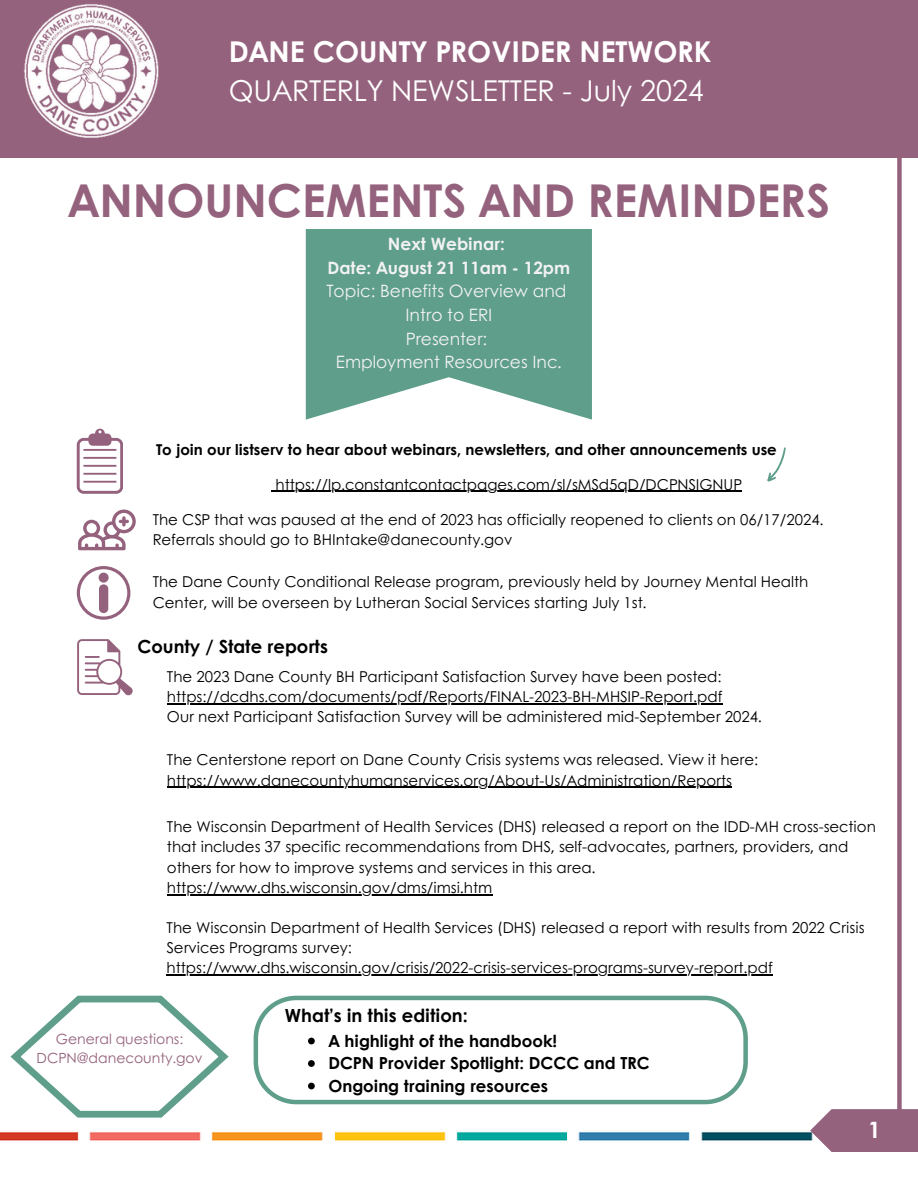
<style>
.page{position:relative;width:918px;height:1188px;background:#fff}
.page>*{position:absolute;margin:0;border:0;box-sizing:border-box;transform-origin:0 0}
.t1{font:700 45.3px "Century Gothic";color:#95627d}
.t2{font:28.65px/39.3px "Century Gothic";color:#fff}
.t3{font:700 22.5px "Century Gothic";color:#fff}
.t4{font:700 18.15px "Century Gothic";color:#000}
.t5{font:700 18px "Century Gothic";color:#000}
.t6{font:17.1px/23.5px "Century Gothic";color:#f2f2f2;text-align:center}
.t7{font:700 16.65px "Century Gothic";color:#000}
.t8{font:15px/20.2px "Century Gothic";color:#000}
.t9{font:700 15px "Century Gothic";color:#000}
.t10{font:13.95px/18.9px "Century Gothic";color:#95627d;text-align:center}
.s1{font-weight:700}
</style>
<div class="page">
<div style="left:0;top:0;width:918px;height:157px;background:#95627d"></div>
<img style="left:24px;top:4px;width:135px;height:134px">
<img style="left:0;top:1131px;width:810px;height:10px">
<svg style="left:810px;top:1109px;width:108px;height:43px;background:#9f718a"></svg>
<div style="left:897px;top:127px;width:5px;height:995px;background:#95627d"></div>
<svg style="left:306px;top:229px;width:286px;height:191px;background:#71a898"></svg>
<svg style="left:77px;top:429px;width:46px;height:65px"></svg>
<svg style="left:767px;top:447px;width:19px;height:35px"></svg>
<svg style="left:78px;top:510px;width:57px;height:40px"></svg>
<svg style="left:77px;top:566px;width:53px;height:54px"></svg>
<div style="left:99px;top:584px;width:9px;height:29px;background:#95627d;border-radius:5px"></div>
<svg style="left:77px;top:639px;width:56px;height:57px"></svg>
<svg style="left:254px;top:996px;width:493px;height:108px"></svg>
<hr style="left:275px;top:491px;width:467px;height:1px;background:#000">
<svg style="left:10px;top:996px;width:219px;height:121px"></svg>
<svg style="left:308px;top:1038px;width:7px;height:6px"></svg>
<svg style="left:308px;top:1060px;width:7px;height:7px"></svg>
<svg style="left:308px;top:1083px;width:7px;height:6px"></svg>
<hr style="left:167px;top:787px;width:565px;height:1px;background:#000">
<hr style="left:167px;top:703px;width:555px;height:1px;background:#000">
<hr style="left:167px;top:894px;width:325px;height:1px;background:#000">
<hr style="left:167px;top:974px;width:606px;height:1px;background:#000">
<h1 class="t2" style="left:229px;top:31px;width:484px"><span class="s1">DANE COUNTY PROVIDER NETWORK<br></span>QUARTERLY NEWSLETTER - July 2024</h1>
<p class="t1" style="left:68px;top:167px;width:763px">ANNOUNCEMENTS AND REMINDERS</p>
<h5 class="t6" style="left:326px;top:232px;width:245px"><span class="s1">Next Webinar:<br>Date: August 21 11am - 12pm<br></span>Topic: Benefits Overview and<br>Intro to ERI<br>Presenter:<br>Employment Resources Inc.</h5>
<p class="t9" style="left:156px;top:438px;width:622px">To join our listserv to hear about webinars, newsletters, and other announcements use</p>
<p class="t8" style="left:275px;top:474px;width:468px">https://lp.constantcontactpages.com/sl/sMSd5qD/DCPNSIGNUP</p>
<p class="t8" style="left:153px;top:509px;width:672px">The CSP that was paused at the end of 2023 has officially reopened to clients on 06/17/2024.<br>Referrals should go to BHIntake@danecounty.gov</p>
<p class="t8" style="left:153px;top:571px;width:657px">The Dane County Conditional Release program, previously held by Journey Mental Health<br>Center, will be overseen by Lutheran Social Services starting July 1st.</p>
<p class="t5" style="left:137px;top:633px;width:192px">County / State reports</p>
<p class="t8" style="left:167px;top:666px;width:556px">The 2023 Dane County BH Participant Satisfaction Survey have been posted:</p>
<p class="t8" style="left:167px;top:686px;width:557px">https://dcdhs.com/documents/pdf/Reports/FINAL-2023-BH-MHSIP-Report.pdf</p>
<p class="t8" style="left:167px;top:706px;width:596px">Our next Participant Satisfaction Survey will be administered mid-September 2024.</p>
<p class="t8" style="left:167px;top:749px;width:593px">The Centerstone report on Dane County Crisis systems was released. View it here:</p>
<p class="t8" style="left:167px;top:769px;width:566px">https://www.danecountyhumanservices.org/About-Us/Administration/Reports</p>
<p class="t8" style="left:167px;top:816px;width:711px">The Wisconsin Department of Health Services (DHS) released a report on the IDD-MH cross-section that includes 37 specific recommendations from DHS, self-advocates, partners, providers, and others for how to improve systems and services in this area.</p>
<h3 class="t8" style="left:167px;top:877px;width:327px">https://www.dhs.wisconsin.gov/dms/imsi.htm</h3>
<p class="t8" style="left:167px;top:916px;width:699px">The Wisconsin Department of Health Services (DHS) released a report with results from 2022 Crisis<br>Services Programs survey:</p>
<p class="t8" style="left:167px;top:957px;width:608px">https://www.dhs.wisconsin.gov/crisis/2022-crisis-services-programs-survey-report.pdf</p>
<p class="t10" style="left:37px;top:1029px;width:168px">General questions:<br>DCPN@danecounty.gov</p>
<p class="t4" style="left:285px;top:1002px;width:184px">What’s in this edition:</p>
<p class="t7" style="left:328px;top:1028px;width:230px">A highlight of the handbook!</p>
<h3 class="t7" style="left:328px;top:1050px;width:323px">DCPN Provider Spotlight: DCCC and TRC</h3>
<p class="t7" style="left:328px;top:1073px;width:221px">Ongoing training resources</p>
<h4 class="t3" style="left:868px;top:1113px;width:14px">1</h4>
</div>
